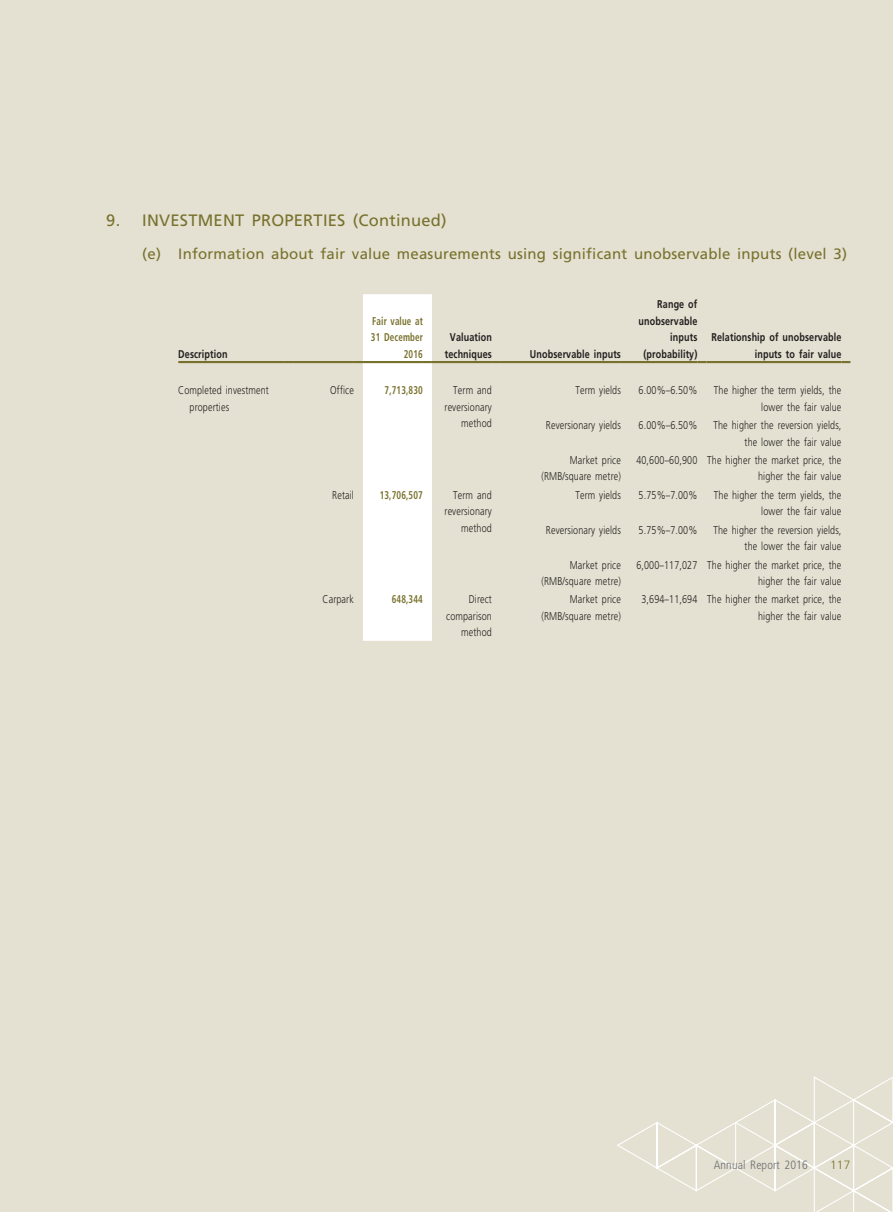
<style>
.page{position:relative;width:893px;height:1212px;background:#e4e1d2}
.page>*{position:absolute;margin:0;border:0;box-sizing:border-box;transform-origin:0 0}
._03_H1{font:16.5px "Frutiger LT Std";letter-spacing:.015em;color:#78712d}
._04___H2{font:15px "Frutiger LT Std";letter-spacing:.015em;color:#78712d}
.t1{font:300 condensed 12px "Frutiger LT Std";letter-spacing:.01em;color:#6c6d70}
.t2{font:300 12px "Frutiger LT Std";color:#78712d}
._02_Note_Text{font:300 11.25px/16.5px "Frutiger LT Std";letter-spacing:.015em;color:#231f20;text-align:right;scale:.8 1}
._02_Note_Text-2{font:700 11.25px/16.5px "Frutiger LT Std";letter-spacing:.015em;color:#231f20;text-align:right;scale:.8 1}
._02_Note_Text-3{font:700 condensed 11.25px/16.5px "Frutiger LT Std";letter-spacing:.015em;color:#78712d;text-align:right;scale:.8 1}
._29_Table_Stub__Note{font:300 11.25px/16.5px "Frutiger LT Std";letter-spacing:.015em;color:#231f20;scale:.8 1}
._29_Table_Stub__Note-2{font:700 11.25px "Frutiger LT Std";letter-spacing:.015em;color:#231f20;scale:.8 1}
</style>
<div class="page">
<svg style="left:617px;top:1076px;width:276px;height:136px"></svg>
<hr style="left:178px;top:361px;width:107px;height:2px;background:#78712d">
<svg style="left:285px;top:361px;width:9px;height:2px"></svg>
<hr style="left:294px;top:361px;width:60px;height:2px;background:#78712d">
<svg style="left:354px;top:294px;width:78px;height:347px"></svg>
<hr style="left:432px;top:361px;width:60px;height:2px;background:#78712d">
<svg style="left:492px;top:361px;width:9px;height:2px"></svg>
<hr style="left:501px;top:361px;width:120px;height:2px;background:#78712d">
<svg style="left:621px;top:361px;width:9px;height:2px"></svg>
<hr style="left:630px;top:361px;width:67px;height:2px;background:#78712d">
<svg style="left:697px;top:361px;width:9px;height:2px"></svg>
<hr style="left:706px;top:361px;width:135px;height:2px;background:#78712d">
<svg style="left:841px;top:361px;width:9px;height:2px"></svg>
<p class="_03_H1" style="left:106px;top:211px;width:342px">9. INVESTMENT PROPERTIES (Continued)</p>
<p class="_04___H2" style="left:142px;top:245px;width:706px">(e) Information about fair value measurements using significant unobservable inputs (level 3)</p>
<p class="_29_Table_Stub__Note-2" style="left:178px;top:347px;width:63px">Description</p>
<p class="_02_Note_Text-3" style="left:371px;top:312px;width:67px">Fair value at<br>31 December<br>2016</p>
<p class="_02_Note_Text-2" style="left:445px;top:329px;width:60px;text-align:center">Valuation techniques</p>
<p class="_02_Note_Text-2" style="left:530px;top:345px;width:115px">Unobservable inputs</p>
<p class="_02_Note_Text-2" style="left:638px;top:296px;width:75px">Range of unobservable inputs (probability)</p>
<p class="_02_Note_Text-2" style="left:711px;top:329px;width:164px">Relationship of unobservable inputs to fair value</p>
<p class="_29_Table_Stub__Note" style="left:190px;top:382px;width:101px;text-indent:-11px">Completed investment properties</p>
<p class="_02_Note_Text" style="left:330px;top:382px;width:31px">Office</p>
<p class="_02_Note_Text-3" style="left:385px;top:382px;width:49px">7,713,830</p>
<p class="_02_Note_Text" style="left:445px;top:382px;width:61px">Term and reversionary method</p>
<p class="_02_Note_Text" style="left:575px;top:382px;width:58px">Term yields</p>
<p class="_02_Note_Text" style="left:639px;top:382px;width:75px">6.00%–6.50%</p>
<p class="_02_Note_Text" style="left:714px;top:382px;width:161px">The higher the term yields, the lower the fair value</p>
<p class="_02_Note_Text" style="left:546px;top:417px;width:95px">Reversionary yields</p>
<p class="_02_Note_Text" style="left:639px;top:417px;width:75px">6.00%–6.50%</p>
<p class="_02_Note_Text" style="left:713px;top:417px;width:161px">The higher the reversion yields, the lower the fair value</p>
<p class="_02_Note_Text" style="left:541px;top:452px;width:101px">Market price (RMB/square metre)</p>
<p class="_02_Note_Text" style="left:636px;top:452px;width:78px">40,600–60,900</p>
<p class="_02_Note_Text" style="left:707px;top:452px;width:169px">The higher the market price, the higher the fair value</p>
<p class="_02_Note_Text" style="left:332px;top:487px;width:29px">Retail</p>
<p class="_02_Note_Text-3" style="left:380px;top:487px;width:55px">13,706,507</p>
<p class="_02_Note_Text" style="left:445px;top:487px;width:61px">Term and reversionary method</p>
<p class="_02_Note_Text" style="left:575px;top:487px;width:58px">Term yields</p>
<p class="_02_Note_Text" style="left:639px;top:487px;width:75px">5.75%–7.00%</p>
<p class="_02_Note_Text" style="left:714px;top:487px;width:161px">The higher the term yields, the lower the fair value</p>
<p class="_02_Note_Text" style="left:546px;top:522px;width:95px">Reversionary yields</p>
<p class="_02_Note_Text" style="left:639px;top:522px;width:75px">5.75%–7.00%</p>
<p class="_02_Note_Text" style="left:713px;top:522px;width:161px">The higher the reversion yields, the lower the fair value</p>
<p class="_02_Note_Text" style="left:541px;top:556px;width:101px">Market price (RMB/square metre)</p>
<p class="_02_Note_Text" style="left:636px;top:556px;width:78px">6,000–117,027</p>
<p class="_02_Note_Text" style="left:707px;top:556px;width:169px">The higher the market price, the higher the fair value</p>
<p class="_02_Note_Text" style="left:323px;top:591px;width:41px">Carpark</p>
<p class="_02_Note_Text-3" style="left:392px;top:591px;width:40px">648,344</p>
<p class="_02_Note_Text" style="left:446px;top:591px;width:59px">Direct comparison method</p>
<p class="_02_Note_Text" style="left:541px;top:591px;width:101px">Market price (RMB/square metre)</p>
<p class="_02_Note_Text" style="left:641px;top:591px;width:71px">3,694–11,694</p>
<p class="_02_Note_Text" style="left:707px;top:591px;width:169px">The higher the market price, the higher the fair value</p>
<p class="t1" style="left:714px;top:1158px;width:96px">Annual Report 2016</p>
<p class="t2" style="left:830px;top:1158px;width:22px">117</p>
</div>
